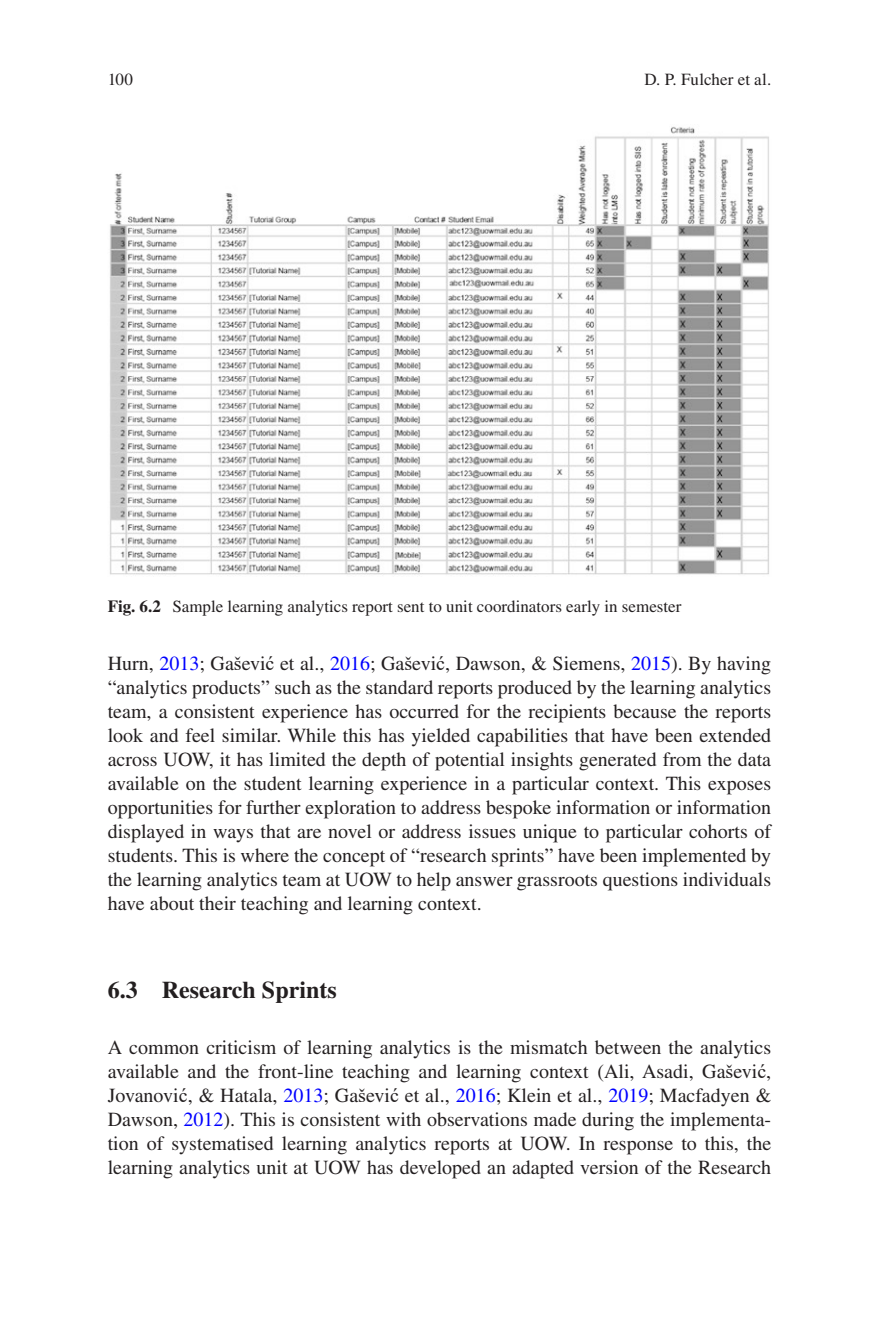
<style>
.page{position:relative;width:879px;height:1333px;background:#fff}
.page>*{position:absolute;margin:0;border:0;box-sizing:border-box;transform-origin:0 0}
.t1{font:700 24px "Times LT Std";color:#231f20}
.t2{font:20px/24px "Times LT Std";color:#231f20;text-align:justify}
.t3{font:17px "Times LT Std";color:#231f20}
.s1{font-weight:700}
.s2{color:#00f}
.s3{font-family:"Times New Roman PSMT2"}
.s4{font-family:"Times New Roman"}
</style>
<div class="page">
<img style="left:110px;top:127px;width:659px;height:448px">
<p class="t3" style="left:108px;top:70px;width:27px">100</p>
<p class="t3" style="left:644px;top:70px;width:128px">D. P. Fulcher et al.</p>
<p class="t3" style="left:108px;top:596px;width:575px"><span class="s1">Fig. 6.2</span> Sample learning analytics report sent to unit coordinators early in semester</p>
<p class="t2" style="left:108px;top:651px;width:665px">Hurn, <span class="s2">2013</span>; Ga<span class="s3">š</span>evi<span class="s4">ć</span> et al., <span class="s2">2016</span>; Ga<span class="s3">š</span>evi<span class="s4">ć</span>, Dawson, &amp; Siemens, <span class="s2">2015</span>). By having “analytics products” such as the standard reports produced by the learning analytics team, a consistent experience has occurred for the recipients because the reports look and feel similar. While this has yielded capabilities that have been extended across UOW, it has limited the depth of potential insights generated from the data available on the student learning experience in a particular context. This exposes opportunities for further exploration to address bespoke information or information displayed in ways that are novel or address issues unique to particular cohorts of students. This is where the concept of “research sprints” have been implemented by the learning analytics team at UOW to help answer grassroots questions individuals have about their teaching and learning context.</p>
<h2 class="t1" style="left:108px;top:975px;width:230px">6.3 Research Sprints</h2>
<p class="t2" style="left:108px;top:1035px;width:665px">A common criticism of learning analytics is the mismatch between the analytics available and the front-line teaching and learning context (Ali, Asadi, Ga<span class="s3">š</span>evi<span class="s4">ć</span>, Jovanovi<span class="s4">ć</span>, &amp; Hatala, <span class="s2">2013</span>; Ga<span class="s3">š</span>evi<span class="s4">ć</span> et al., <span class="s2">2016</span>; Klein et al., <span class="s2">2019</span>; Macfadyen &amp; Dawson, <span class="s2">2012</span>). This is consistent with observations made during the implementa&shy;tion of systematised learning analytics reports at UOW. In response to this, the learning analytics unit at UOW has developed an adapted version of the Research</p>
</div>
